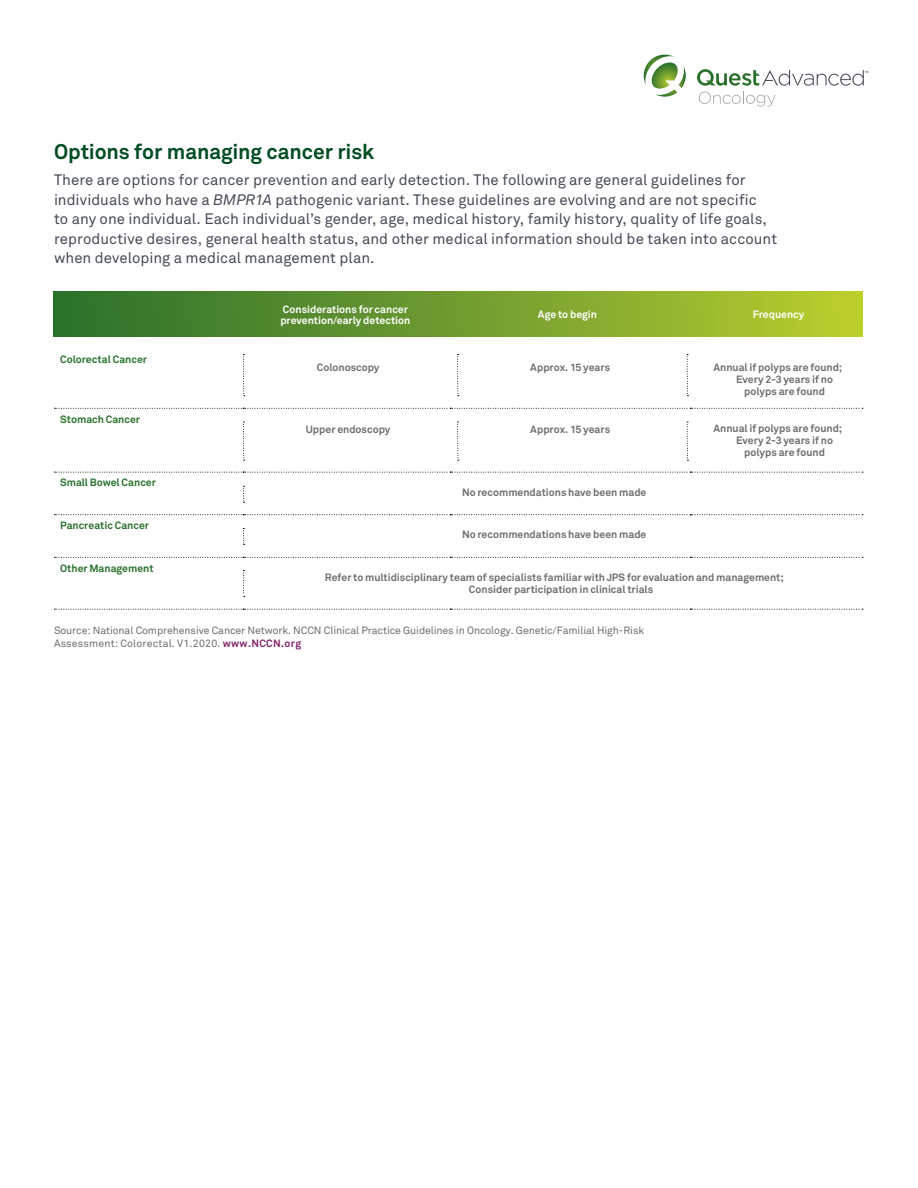
<style>
.page{position:relative;width:918px;height:1188px;background:#fff}
.page>*{position:absolute;margin:0;border:0;box-sizing:border-box;transform-origin:0 0}
.t1{font:700 21px "Akkurat Pro";letter-spacing:-.005em;color:#004c23}
.t2{font:15px/19.5px "Akkurat Pro";color:#474c55}
.t3{font:700 10.5px/12px "Akkurat Pro";letter-spacing:-.005em;color:#6d6e71}
.t4{font:10.5px/13px "Akkurat Pro";letter-spacing:-.01em;color:#6d6e71}
.t5{font:700 10.5px "Akkurat Pro";color:#29712a}
.t6{font:700 10.5px/10.5px "Akkurat Pro";letter-spacing:-.005em;color:#fff}
.s1{font-style:italic}
.s2{font-weight:700;color:#83276b}
</style>
<div class="page">
<svg style="left:644px;top:55px;width:42px;height:42px"></svg>
<svg style="left:697px;top:69px;width:171px;height:38px"></svg>
<svg style="left:54px;top:472px;width:809px;height:1px"></svg>
<svg style="left:54px;top:514px;width:809px;height:1px"></svg>
<svg style="left:54px;top:557px;width:809px;height:1px"></svg>
<svg style="left:54px;top:609px;width:809px;height:1px"></svg>
<svg style="left:54px;top:408px;width:809px;height:1px"></svg>
<div style="left:54px;top:292px;width:808px;height:45px;background:linear-gradient(to right,#296e2d,#b9cc30)"></div>
<svg style="left:687px;top:354px;width:1px;height:42px"></svg>
<svg style="left:457px;top:354px;width:2px;height:42px"></svg>
<svg style="left:243px;top:354px;width:2px;height:42px"></svg>
<svg style="left:687px;top:422px;width:1px;height:39px"></svg>
<svg style="left:457px;top:422px;width:2px;height:39px"></svg>
<svg style="left:243px;top:422px;width:2px;height:39px"></svg>
<svg style="left:243px;top:486px;width:2px;height:17px"></svg>
<svg style="left:243px;top:528px;width:2px;height:17px"></svg>
<svg style="left:243px;top:570px;width:2px;height:27px"></svg>
<h1 class="t1" style="left:54px;top:138px;width:322px">Options for managing cancer risk</h1>
<p class="t2" style="left:54px;top:170px;width:725px">There are options for cancer prevention and early detection. The following are general guidelines for individuals who have a <span class="s1">BMPR1A</span> pathogenic variant. These guidelines are evolving and are not specific<br>to any one individual. Each individual’s gender, age, medical history, family history, quality of life goals, reproductive desires, general health status, and other medical information should be taken into account when developing a medical management plan.</p>
<p class="t5" style="left:60px;top:353px;width:88px">Colorectal Cancer</p>
<p class="t5" style="left:60px;top:412px;width:81px">Stomach Cancer</p>
<p class="t5" style="left:60px;top:476px;width:97px">Small Bowel Cancer</p>
<p class="t5" style="left:60px;top:519px;width:90px">Pancreatic Cancer</p>
<p class="t5" style="left:60px;top:562px;width:95px">Other Management</p>
<p class="t6" style="left:280px;top:304px;width:132px">Considerations for cancer prevention/early detection</p>
<p class="t6" style="left:538px;top:309px;width:61px">Age to begin</p>
<p class="t6" style="left:753px;top:309px;width:53px">Frequency</p>
<p class="t3" style="left:317px;top:361px;width:64px">Colonoscopy</p>
<p class="t3" style="left:530px;top:361px;width:81px">Approx. 15 years</p>
<p class="t3" style="left:713px;top:361px;width:130px">Annual if polyps are found;</p>
<p class="t3" style="left:736px;top:373px;width:98px">Every 2-3 years if no</p>
<p class="t3" style="left:744px;top:385px;width:82px">polyps are found</p>
<p class="t3" style="left:306px;top:423px;width:86px">Upper endoscopy</p>
<p class="t3" style="left:530px;top:423px;width:81px">Approx. 15 years</p>
<p class="t3" style="left:713px;top:422px;width:130px">Annual if polyps are found;</p>
<p class="t3" style="left:736px;top:434px;width:98px">Every 2-3 years if no</p>
<p class="t3" style="left:744px;top:446px;width:82px">polyps are found</p>
<p class="t3" style="left:462px;top:486px;width:186px">No recommendations have been made</p>
<p class="t3" style="left:462px;top:529px;width:186px">No recommendations have been made</p>
<p class="t3" style="left:469px;top:571px;width:316px;text-indent:-144px">Refer to multidisciplinary team of specialists familiar with JPS for evaluation and management;<br>Consider participation in clinical trials</p>
<p class="t4" style="left:54px;top:624px;width:592px">Source: National Comprehensive Cancer Network. NCCN Clinical Practice Guidelines in Oncology. Genetic/Familial High-Risk<br>Assessment: Colorectal. V1.2020. <span class="s2">www.NCCN.org</span></p>
</div>
